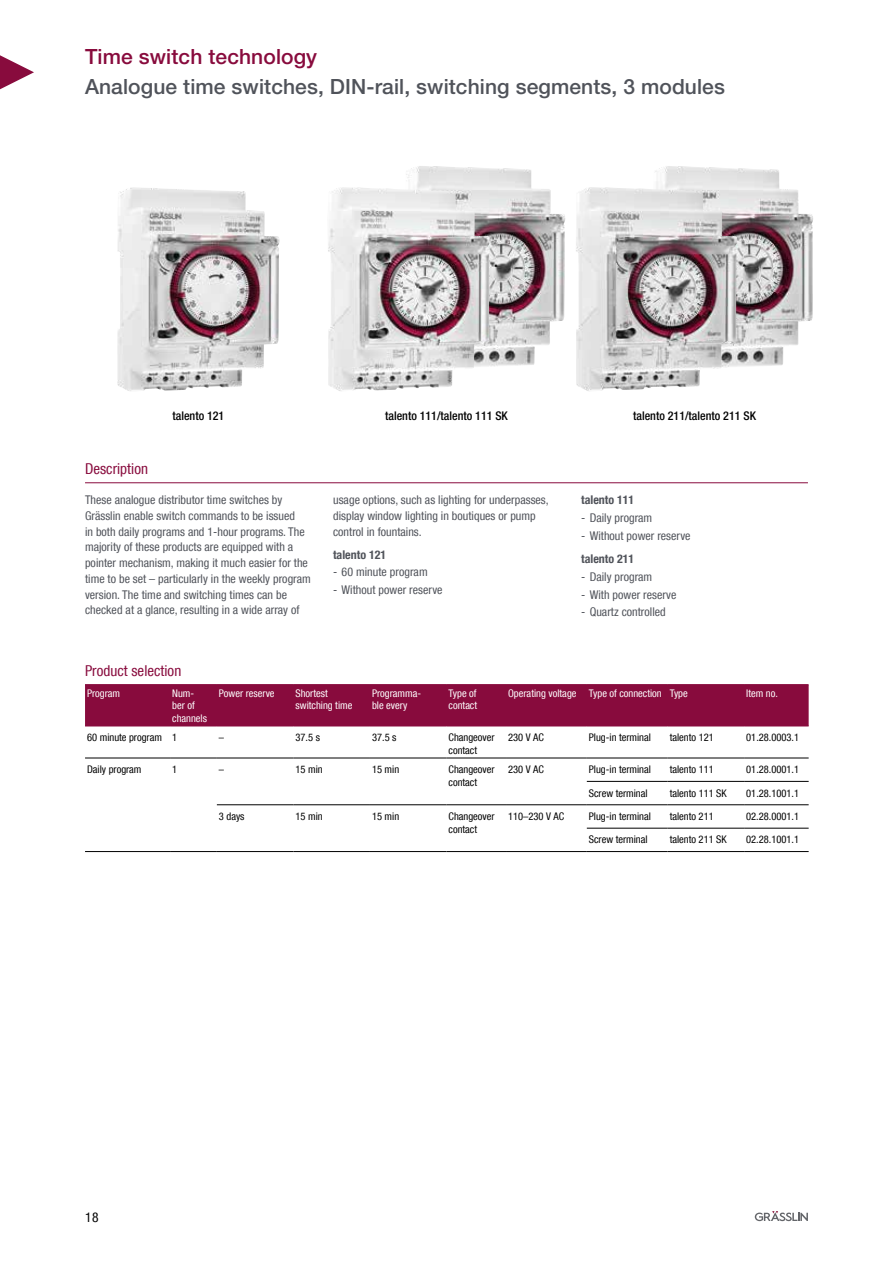
<style>
.page{position:relative;width:893px;height:1263px;background:#fff}
.page>*{position:absolute;margin:0;border:0;box-sizing:border-box;transform-origin:0 0}
.t1{font:500 21px "Helvetica Neue LT Std";letter-spacing:.005em;color:#50535a}
.t2{font:500 21px "Helvetica Neue LT Std";letter-spacing:.005em;color:#880b3d}
.t3{font:condensed 15px "Helvetica Neue LT Com";letter-spacing:.005em;color:#880b3d}
.t4{font:condensed 13.5px "Helvetica Neue LT Com";color:#000}
.t5{font:condensed 12px/15.8px "Helvetica Neue LT Com";letter-spacing:.005em;color:#50535a}
.t6{font:500 condensed 12px "Helvetica Neue LT Com";color:#000}
.t7{font:700 condensed 12px "Helvetica Neue LT Com";color:#50535a}
.t8{font:condensed 10.5px/12.6px "Helvetica Neue LT Com";color:#000}
.t9{font:condensed 10.5px/12.6px "Helvetica Neue LT Com";color:#fff}
</style>
<div class="page">
<svg style="left:755px;top:1211px;width:53px;height:10px"></svg>
<svg style="left:1px;top:55px;width:33px;height:34px"></svg>
<hr style="left:0;top:55px;width:1px;height:34px;background:#880b3d">
<hr style="left:85px;top:482px;width:723px;height:1px;background:#880b3d">
<img style="left:117px;top:187px;width:163px;height:204px">
<img style="left:406px;top:166px;width:159px;height:201px">
<img style="left:328px;top:187px;width:162px;height:204px">
<img style="left:655px;top:166px;width:158px;height:201px">
<img style="left:576px;top:187px;width:161px;height:204px">
<div style="left:85px;top:685px;width:724px;height:41px;background:#880b3d"></div>
<hr style="left:85px;top:684px;width:85px;height:1px;background:#880b3d">
<hr style="left:85px;top:726px;width:85px;height:1px;background:#880b3d">
<hr style="left:85px;top:851px;width:85px;height:1px;background:#000">
<hr style="left:170px;top:851px;width:47px;height:1px;background:#000">
<hr style="left:217px;top:851px;width:76px;height:1px;background:#000">
<hr style="left:293px;top:851px;width:77px;height:1px;background:#000">
<hr style="left:370px;top:851px;width:76px;height:1px;background:#000">
<hr style="left:446px;top:851px;width:60px;height:1px;background:#000">
<hr style="left:170px;top:684px;width:47px;height:1px;background:#880b3d">
<hr style="left:170px;top:726px;width:47px;height:1px;background:#880b3d">
<hr style="left:217px;top:684px;width:76px;height:1px;background:#880b3d">
<hr style="left:217px;top:726px;width:76px;height:1px;background:#880b3d">
<hr style="left:293px;top:684px;width:77px;height:1px;background:#880b3d">
<hr style="left:293px;top:726px;width:77px;height:1px;background:#880b3d">
<hr style="left:370px;top:684px;width:76px;height:1px;background:#880b3d">
<hr style="left:370px;top:726px;width:76px;height:1px;background:#880b3d">
<hr style="left:446px;top:684px;width:60px;height:1px;background:#880b3d">
<hr style="left:446px;top:726px;width:60px;height:1px;background:#880b3d">
<hr style="left:506px;top:684px;width:81px;height:1px;background:#880b3d">
<hr style="left:587px;top:684px;width:81px;height:1px;background:#880b3d">
<hr style="left:506px;top:726px;width:81px;height:1px;background:#880b3d">
<hr style="left:587px;top:726px;width:81px;height:1px;background:#880b3d">
<hr style="left:668px;top:684px;width:76px;height:1px;background:#880b3d">
<hr style="left:668px;top:726px;width:76px;height:1px;background:#880b3d">
<hr style="left:744px;top:684px;width:65px;height:1px;background:#880b3d">
<hr style="left:744px;top:726px;width:65px;height:1px;background:#880b3d">
<hr style="left:587px;top:758px;width:81px;height:1px;background:#000">
<hr style="left:587px;top:781px;width:81px;height:1px;background:#000">
<hr style="left:587px;top:828px;width:81px;height:1px;background:#000">
<hr style="left:668px;top:758px;width:76px;height:1px;background:#000">
<hr style="left:668px;top:781px;width:76px;height:1px;background:#000">
<hr style="left:668px;top:828px;width:76px;height:1px;background:#000">
<hr style="left:744px;top:758px;width:65px;height:1px;background:#000">
<hr style="left:744px;top:781px;width:65px;height:1px;background:#000">
<hr style="left:744px;top:828px;width:65px;height:1px;background:#000">
<hr style="left:587px;top:804px;width:81px;height:1px;background:#000">
<hr style="left:587px;top:851px;width:81px;height:1px;background:#000">
<hr style="left:668px;top:804px;width:76px;height:1px;background:#000">
<hr style="left:668px;top:851px;width:76px;height:1px;background:#000">
<hr style="left:744px;top:804px;width:65px;height:1px;background:#000">
<hr style="left:744px;top:851px;width:65px;height:1px;background:#000">
<hr style="left:506px;top:851px;width:81px;height:1px;background:#000">
<hr style="left:85px;top:758px;width:85px;height:1px;background:#000">
<hr style="left:170px;top:758px;width:47px;height:1px;background:#000">
<hr style="left:217px;top:758px;width:76px;height:1px;background:#000">
<hr style="left:293px;top:758px;width:77px;height:1px;background:#000">
<hr style="left:370px;top:758px;width:76px;height:1px;background:#000">
<hr style="left:446px;top:758px;width:60px;height:1px;background:#000">
<hr style="left:506px;top:758px;width:81px;height:1px;background:#000">
<hr style="left:217px;top:804px;width:76px;height:1px;background:#000">
<hr style="left:293px;top:804px;width:77px;height:1px;background:#000">
<hr style="left:370px;top:804px;width:76px;height:1px;background:#000">
<hr style="left:446px;top:804px;width:60px;height:1px;background:#000">
<hr style="left:506px;top:804px;width:81px;height:1px;background:#000">
<h1 class="t2" style="left:85px;top:44px;width:234px">Time switch technology</h1>
<h1 class="t1" style="left:85px;top:74px;width:641px">Analogue time switches, DIN-rail, switching segments, 3 modules</h1>
<p class="t6" style="left:172px;top:409px;width:53px">talento 121</p>
<p class="t6" style="left:385px;top:409px;width:124px">talento 111/talento 111 SK</p>
<p class="t6" style="left:633px;top:409px;width:124px">talento 211/talento 211 SK</p>
<p class="t3" style="left:85px;top:460px;width:64px">Description</p>
<p class="t5" style="left:85px;top:492px;width:227px">These analogue distributor time switches by Grässlin enable switch commands to be issued<br>in both daily programs and 1-hour programs. The majority of these products are equipped with a pointer mechanism, making it much easier for the time to be set – particularly in the weekly program version. The time and switching times can be checked at a glance, resulting in a wide array of</p>
<p class="t5" style="left:333px;top:492px;width:217px">usage options, such as lighting for underpasses, display window lighting in boutiques or pump control in fountains.</p>
<p class="t7" style="left:333px;top:547px;width:55px">talento 121</p>
<p class="t5" style="left:333px;top:564px;width:96px">- 60 minute program</p>
<p class="t5" style="left:333px;top:582px;width:111px">- Without power reserve</p>
<p class="t7" style="left:581px;top:493px;width:55px">talento 111</p>
<p class="t5" style="left:581px;top:510px;width:73px">- Daily program</p>
<p class="t5" style="left:581px;top:528px;width:111px">- Without power reserve</p>
<p class="t7" style="left:581px;top:551px;width:55px">talento 211</p>
<p class="t5" style="left:581px;top:568px;width:73px">- Daily program</p>
<p class="t5" style="left:581px;top:586px;width:97px">- With power reserve</p>
<p class="t5" style="left:581px;top:604px;width:86px">- Quartz controlled</p>
<p class="t3" style="left:85px;top:662px;width:98px">Product selection</p>
<p class="t9" style="left:87px;top:686px;width:35px">Program</p>
<p class="t9" style="left:172px;top:686px;width:36px">Num&shy;ber of channels</p>
<p class="t9" style="left:219px;top:686px;width:57px">Power reserve</p>
<p class="t9" style="left:296px;top:686px;width:58px">Shortest switching time</p>
<p class="t9" style="left:372px;top:686px;width:50px">Programma&shy;ble every</p>
<p class="t9" style="left:449px;top:686px;width:30px">Type of contact</p>
<p class="t9" style="left:508px;top:686px;width:181px">Operating voltage Type of connection Type</p>
<p class="t9" style="left:746px;top:686px;width:33px">Item no.</p>
<p class="t8" style="left:87px;top:731px;width:92px">60 minute program 1</p>
<p class="t8" style="left:219px;top:731px;width:7px">–</p>
<p class="t8" style="left:295px;top:731px;width:26px">37.5 s</p>
<p class="t8" style="left:372px;top:731px;width:26px">37.5 s</p>
<p class="t8" style="left:449px;top:731px;width:48px">Changeover contact</p>
<p class="t8" style="left:508px;top:731px;width:37px">230 V AC</p>
<p class="t8" style="left:589px;top:731px;width:64px">Plug-in terminal</p>
<p class="t8" style="left:670px;top:731px;width:46px">talento 121</p>
<p class="t8" style="left:746px;top:731px;width:54px">01.28.0003.1</p>
<p class="t8" style="left:87px;top:763px;width:56px">Daily program</p>
<p class="t8" style="left:172px;top:763px;width:7px">1</p>
<p class="t8" style="left:219px;top:763px;width:7px">–</p>
<p class="t8" style="left:295px;top:763px;width:29px">15 min</p>
<p class="t8" style="left:372px;top:763px;width:29px">15 min</p>
<p class="t8" style="left:449px;top:763px;width:48px">Changeover contact</p>
<p class="t8" style="left:508px;top:763px;width:37px">230 V AC</p>
<p class="t8" style="left:589px;top:763px;width:64px">Plug-in terminal</p>
<p class="t8" style="left:670px;top:763px;width:46px">talento 111</p>
<p class="t8" style="left:746px;top:763px;width:54px">01.28.0001.1</p>
<p class="t8" style="left:589px;top:786px;width:60px">Screw terminal</p>
<p class="t8" style="left:670px;top:786px;width:59px">talento 111 SK</p>
<p class="t8" style="left:746px;top:786px;width:54px">01.28.1001.1</p>
<p class="t8" style="left:219px;top:810px;width:27px">3 days</p>
<p class="t8" style="left:295px;top:810px;width:29px">15 min</p>
<p class="t8" style="left:372px;top:810px;width:29px">15 min</p>
<p class="t8" style="left:449px;top:810px;width:48px">Changeover contact</p>
<p class="t8" style="left:508px;top:810px;width:58px">110–230 V AC</p>
<p class="t8" style="left:589px;top:810px;width:64px">Plug-in terminal</p>
<p class="t8" style="left:670px;top:810px;width:46px">talento 211</p>
<p class="t8" style="left:746px;top:810px;width:54px">02.28.0001.1</p>
<p class="t8" style="left:589px;top:833px;width:60px">Screw terminal</p>
<p class="t8" style="left:670px;top:833px;width:59px">talento 211 SK</p>
<p class="t8" style="left:746px;top:833px;width:54px">02.28.1001.1</p>
<p class="t4" style="left:85px;top:1209px;width:15px">18</p>
</div>
